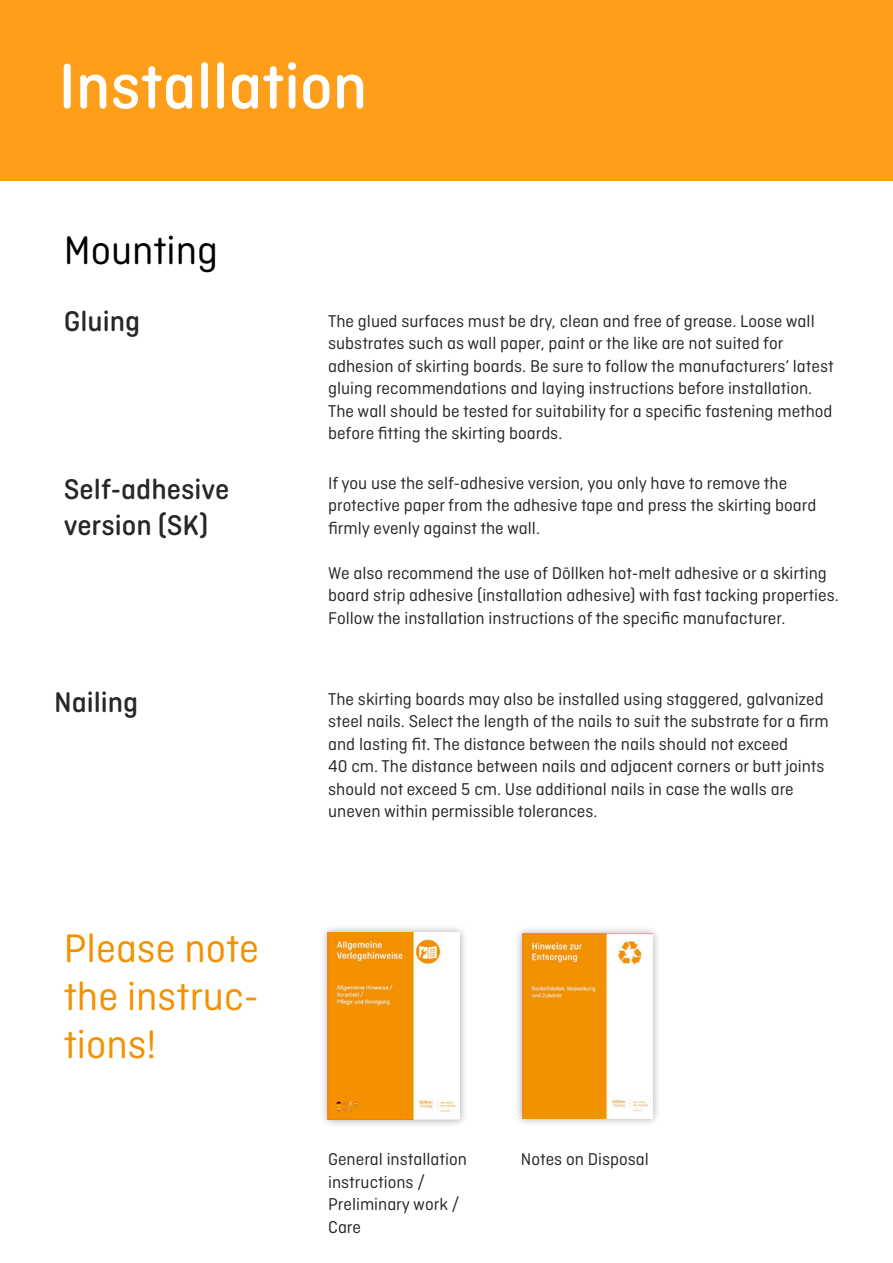
<style>
.page{position:relative;width:893px;height:1263px;background:#fff}
.page>*{position:absolute;margin:0;border:0;box-sizing:border-box;transform-origin:0 0}
.t1{font:500 67.5px "Ciutadella Rounded";color:#fff}
.t2{font:42px/48px "Ciutadella Rounded";color:#f39200;text-align:justify}
.t3{font:42px "Ciutadella Rounded";color:#000}
.t4{font:500 30px/36px "Ciutadella Rounded";color:#282827}
.t5{font:18px/22.5px "Ciutadella Rounded";color:#282827}
</style>
<div class="page">
<div style="left:0;top:0;width:893px;height:180px;background:#ff9e1a"></div>
<div style="left:514px;top:925px;width:147px;height:201px;background:#000;opacity:.35"></div>
<img style="left:522px;top:933px;width:130px;height:185px">
<div style="left:319px;top:923px;width:149px;height:205px;background:#000;opacity:.35"></div>
<img style="left:328px;top:932px;width:131px;height:187px">
<h1 class="t1" style="left:58px;top:48px;width:310px">Installation</h1>
<h2 class="t3" style="left:64px;top:227px;width:156px">Mounting</h2>
<h3 class="t4" style="left:64px;top:303px;width:78px">Gluing</h3>
<h3 class="t4" style="left:64px;top:471px;width:167px">Self-adhesive version (SK)</h3>
<h3 class="t4" style="left:54px;top:684px;width:86px">Nailing</h3>
<h2 class="t2" style="left:64px;top:924px;width:197px">Please note the instruc&shy;tions!</h2>
<p class="t5" style="left:328px;top:310px;width:507px">The glued surfaces must be dry, clean and free of grease. Loose wall substrates such as wall paper, paint or the like are not suited for adhesion of skirting boards. Be sure to follow the manufacturers’ latest gluing recommendations and laying instructions before installation.<br>The wall should be tested for suitability for a specific fastening method before fitting the skirting boards.</p>
<p class="t5" style="left:328px;top:472px;width:490px">If you use the self-adhesive version, you only have to remove the protective paper from the adhesive tape and press the skirting board firmly evenly against the wall.</p>
<p class="t5" style="left:328px;top:562px;width:512px">We also recommend the use of Döllken hot-melt adhesive or a skirting board strip adhesive (installation adhesive) with fast tacking properties.<br>Follow the installation instructions of the specific manufacturer.</p>
<p class="t5" style="left:328px;top:688px;width:502px">The skirting boards may also be installed using staggered, galvanized steel nails. Select the length of the nails to suit the substrate for a firm and lasting fit. The distance between the nails should not exceed<br>40 cm. The distance between nails and adjacent corners or butt joints should not exceed 5 cm. Use additional nails in case the walls are uneven within permissible tolerances.</p>
<p class="t5" style="left:328px;top:1148px;width:140px">General installation instructions /<br>Preliminary work /<br>Care</p>
<p class="t5" style="left:521px;top:1148px;width:129px">Notes on Disposal</p>
</div>
